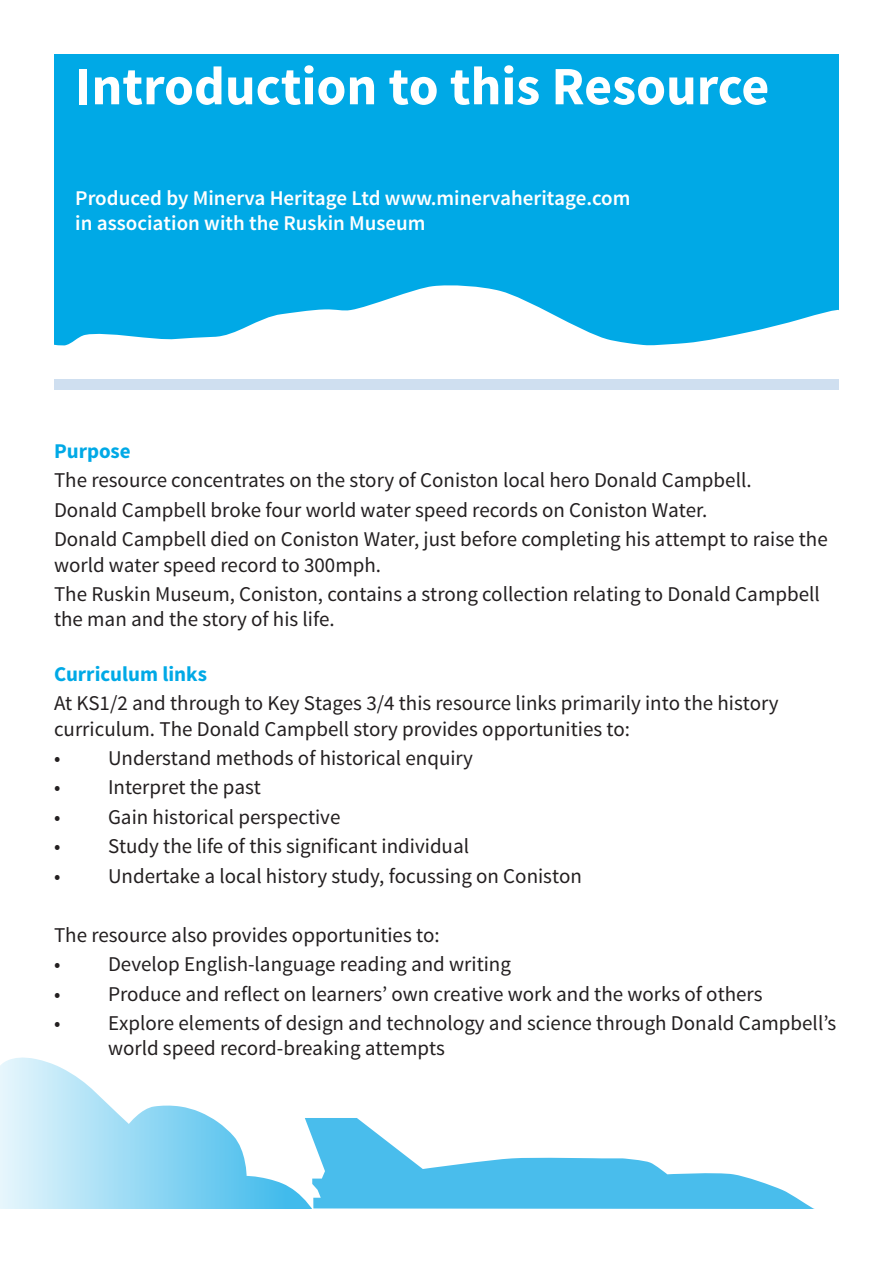
<style>
.page{position:relative;width:893px;height:1263px;background:#fff}
.page>*{position:absolute;margin:0;border:0;box-sizing:border-box;transform-origin:0 0}
.t1{font:700 54px "Source Sans Pro";color:#fff}
.t2{font:21px/25.2px "Source Sans Pro";color:#231f20}
.t3{font:600 21px "Source Sans Pro";color:#fff}
.RML015_Header_Style{font:700 21px "Source Sans Pro";color:#00a9e6}
</style>
<div class="page">
<div style="left:54px;top:379px;width:785px;height:10px;background:#cfdff0"></div>
<svg style="left:54px;top:54px;width:785px;height:292px;background:#15b0e8"></svg>
<svg style="left:313px;top:1118px;width:502px;height:91px;fill:#49bdec"></svg>
<svg style="left:0;top:1057px;width:313px;height:152px"></svg>
<p class="t1" style="left:75px;top:52px;width:696px">Introduction to this Resource</p>
<p class="t3" style="left:75px;top:185px;width:557px">Produced by Minerva Heritage Ltd www.minervaheritage.com</p>
<p class="t3" style="left:75px;top:210px;width:352px">in association with the Ruskin Museum</p>
<p class="RML015_Header_Style" style="left:54px;top:438px;width:78px">Purpose</p>
<p class="t2" style="left:54px;top:468px;width:699px">The resource concentrates on the story of Coniston local hero Donald Campbell.</p>
<p class="t2" style="left:54px;top:498px;width:655px">Donald Campbell broke four world water speed records on Coniston Water.</p>
<p class="t2" style="left:54px;top:527px;width:775px">Donald Campbell died on Coniston Water, just before completing his attempt to raise the world water speed record to 300mph.</p>
<p class="t2" style="left:54px;top:582px;width:767px">The Ruskin Museum, Coniston, contains a strong collection relating to Donald Campbell the man and the story of his life.</p>
<p class="RML015_Header_Style" style="left:54px;top:660px;width:155px">Curriculum links</p>
<p class="t2" style="left:54px;top:691px;width:726px">At KS1/2 and through to Key Stages 3/4 this resource links primarily into the history curriculum. The Donald Campbell story provides opportunities to:</p>
<p class="t2" style="left:54px;top:746px;width:421px">• Understand methods of historical enquiry</p>
<p class="t2" style="left:54px;top:775px;width:208px">• Interpret the past</p>
<p class="t2" style="left:54px;top:805px;width:288px">• Gain historical perspective</p>
<p class="t2" style="left:54px;top:834px;width:417px">• Study the life of this significant individual</p>
<p class="t2" style="left:54px;top:864px;width:529px">• Undertake a local history study, focussing on Coniston</p>
<p class="t2" style="left:54px;top:922px;width:387px">The resource also provides opportunities to:</p>
<p class="t2" style="left:54px;top:952px;width:458px">• Develop English-language reading and writing</p>
<p class="t2" style="left:54px;top:981px;width:710px">• Produce and reflect on learners’ own creative work and the works of others</p>
<p class="t2" style="left:108px;top:1011px;width:730px;text-indent:-54px">• Explore elements of design and technology and science through Donald Campbell’s world speed record-breaking attempts</p>
</div>
